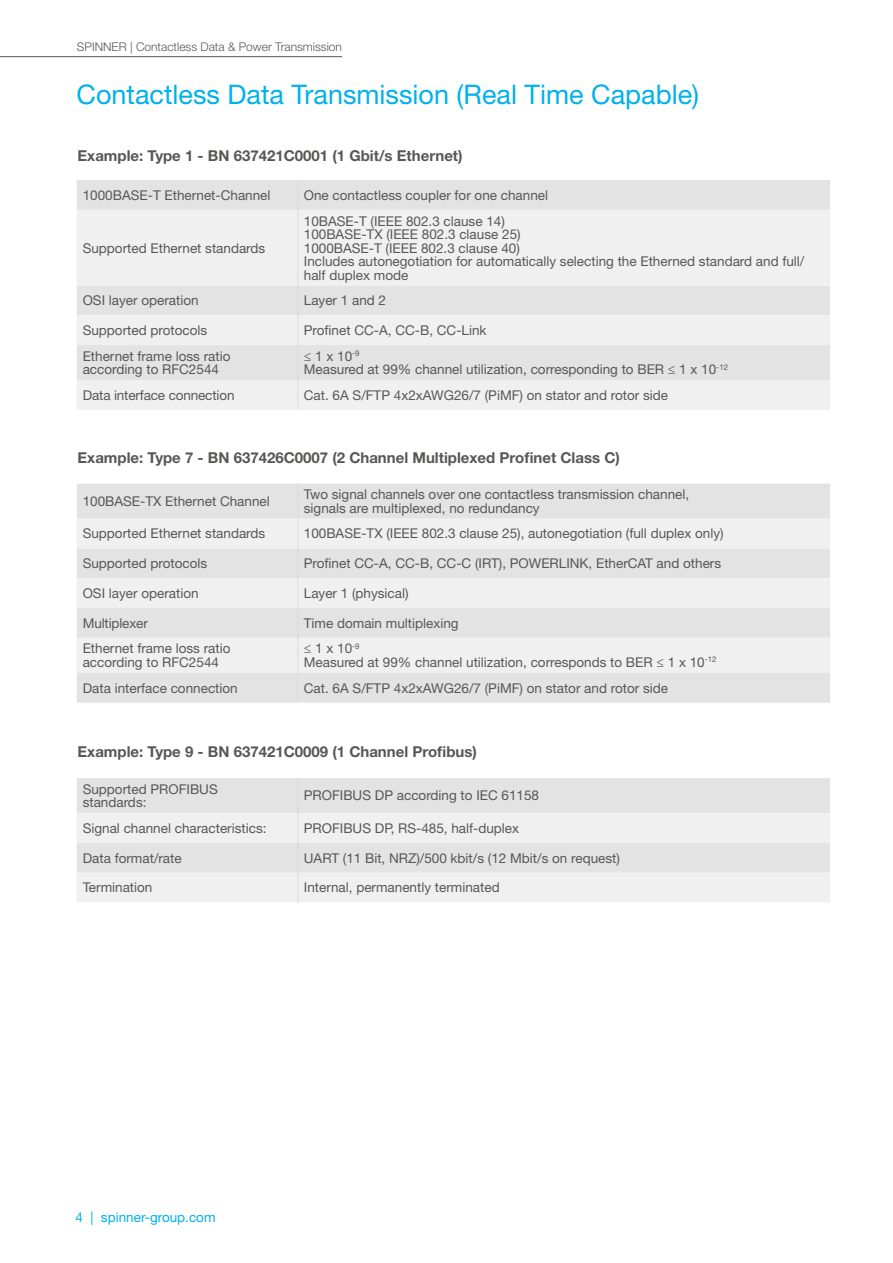
<style>
.page{position:relative;width:893px;height:1263px;background:#fff}
.page>*{position:absolute;margin:0;border:0;box-sizing:border-box;transform-origin:0 0}
.t1{font:27px "Helvetica Neue LT Std";color:#00b1eb}
.t2{font:700 15px "Helvetica Neue LT Std";color:#575756}
.t3{font:13.5px/13.5px "Helvetica Neue LT Std";color:#575756}
.t4{font:13.5px "Helvetica Neue LT Std";color:#00b1eb}
.t5{font:300 12px "Helvetica Neue LT Std";color:#575756}
</style>
<div class="page">
<hr style="left:0;top:56px;width:342px;height:1px;background:#575756">
<div style="left:77px;top:180px;width:753px;height:30px;background:#e3e3e3"></div>
<svg style="left:77px;top:210px;width:753px;height:200px;fill:#f0f0f0"></svg>
<hr style="left:298px;top:180px;width:1px;height:30px;background:#dadada">
<hr style="left:298px;top:210px;width:1px;height:75px;background:#dadada">
<hr style="left:298px;top:285px;width:1px;height:30px;background:#dadada">
<hr style="left:298px;top:315px;width:1px;height:30px;background:#dadada">
<hr style="left:298px;top:345px;width:1px;height:35px;background:#dadada">
<hr style="left:298px;top:380px;width:1px;height:30px;background:#dadada">
<div style="left:77px;top:483px;width:753px;height:220px;background:#e3e3e3"></div>
<svg style="left:77px;top:519px;width:753px;height:154px;fill:#f0f0f0"></svg>
<hr style="left:298px;top:484px;width:1px;height:35px;background:#dadada">
<svg style="left:298px;top:519px;width:1px;height:29px"></svg>
<hr style="left:298px;top:548px;width:1px;height:30px;background:#dadada">
<hr style="left:298px;top:578px;width:1px;height:30px;background:#dadada">
<hr style="left:298px;top:608px;width:1px;height:30px;background:#dadada">
<hr style="left:298px;top:638px;width:1px;height:35px;background:#dadada">
<svg style="left:298px;top:673px;width:1px;height:29px"></svg>
<div style="left:77px;top:778px;width:753px;height:35px;background:#e3e3e3"></div>
<svg style="left:77px;top:813px;width:753px;height:89px;fill:#f0f0f0"></svg>
<hr style="left:298px;top:778px;width:1px;height:35px;background:#dadada">
<hr style="left:298px;top:813px;width:1px;height:30px;background:#dadada">
<hr style="left:298px;top:843px;width:1px;height:30px;background:#dadada">
<svg style="left:298px;top:873px;width:1px;height:29px"></svg>
<p class="t5" style="left:77px;top:39px;width:267px">SPINNER | Contactless Data &amp; Power Transmission</p>
<h1 class="t1" style="left:77px;top:79px;width:624px">Contactless Data Transmission (Real Time Capable)</h1>
<p class="t2" style="left:78px;top:146px;width:387px">Example: Type 1 - BN 637421C0001 (1 Gbit/s Ethernet)</p>
<p class="t3" style="left:83px;top:188px;width:189px">1000BASE-T Ethernet-Channel</p>
<p class="t3" style="left:304px;top:188px;width:246px">One contactless coupler for one channel</p>
<p class="t3" style="left:83px;top:241px;width:184px">Supported Ethernet standards</p>
<p class="t3" style="left:304px;top:214px;width:502px">10BASE-T (IEEE 802.3 clause 14)<br>100BASE-TX (IEEE 802.3 clause 25)<br>1000BASE-T (IEEE 802.3 clause 40)<br>Includes autonegotiation for automatically selecting the Etherned standard and full/ half duplex mode</p>
<p class="t3" style="left:83px;top:293px;width:118px">OSI layer operation</p>
<p class="t3" style="left:304px;top:293px;width:84px">Layer 1 and 2</p>
<p class="t3" style="left:83px;top:323px;width:126px">Supported protocols</p>
<p class="t3" style="left:304px;top:323px;width:184px">Profinet CC-A, CC-B, CC-Link</p>
<p class="t3" style="left:83px;top:349px;width:149px">Ethernet frame loss ratio according to RFC2544</p>
<p class="t3" style="left:304px;top:349px;width:426px">≤ 1 x 10<sup>-9<br></sup>Measured at 99% channel utilization, corresponding to BER ≤ 1 x 10<sup>-12</sup></p>
<p class="t3" style="left:83px;top:388px;width:153px">Data interface connection</p>
<p class="t3" style="left:304px;top:388px;width:366px">Cat. 6A S/FTP 4x2xAWG26/7 (PiMF) on stator and rotor side</p>
<p class="t2" style="left:78px;top:448px;width:544px">Example: Type 7 - BN 637426C0007 (2 Channel Multiplexed Profinet Class C)</p>
<p class="t3" style="left:83px;top:494px;width:189px">100BASE-TX Ethernet Channel</p>
<p class="t3" style="left:304px;top:487px;width:387px">Two signal channels over one contactless transmission channel, signals are multiplexed, no redundancy</p>
<p class="t3" style="left:83px;top:527px;width:184px">Supported Ethernet standards</p>
<p class="t3" style="left:304px;top:527px;width:421px">100BASE-TX (IEEE 802.3 clause 25), autonegotiation (full duplex only)</p>
<p class="t3" style="left:83px;top:556px;width:126px">Supported protocols</p>
<p class="t3" style="left:304px;top:556px;width:419px">Profinet CC-A, CC-B, CC-C (IRT), POWERLINK, EtherCAT and others</p>
<p class="t3" style="left:83px;top:586px;width:118px">OSI layer operation</p>
<p class="t3" style="left:304px;top:586px;width:106px">Layer 1 (physical)</p>
<p class="t3" style="left:83px;top:616px;width:67px">Multiplexer</p>
<p class="t3" style="left:304px;top:616px;width:156px">Time domain multiplexing</p>
<p class="t3" style="left:83px;top:642px;width:149px">Ethernet frame loss ratio according to RFC2544</p>
<p class="t3" style="left:304px;top:642px;width:414px">≤ 1 x 10<sup>-9<br></sup>Measured at 99% channel utilization, corresponds to BER ≤ 1 x 10<sup>-12</sup></p>
<p class="t3" style="left:83px;top:681px;width:157px">Data interface connection</p>
<p class="t3" style="left:304px;top:681px;width:366px">Cat. 6A S/FTP 4x2xAWG26/7 (PiMF) on stator and rotor side</p>
<p class="t2" style="left:78px;top:743px;width:401px">Example: Type 9 - BN 637421C0009 (1 Channel Profibus)</p>
<p class="t3" style="left:83px;top:782px;width:137px">Supported PROFIBUS standards:</p>
<p class="t3" style="left:304px;top:789px;width:237px">PROFIBUS DP according to IEC 61158</p>
<p class="t3" style="left:83px;top:821px;width:185px">Signal channel characteristics:</p>
<p class="t3" style="left:304px;top:821px;width:217px">PROFIBUS DP, RS-485, half-duplex</p>
<p class="t3" style="left:83px;top:851px;width:101px">Data format/rate</p>
<p class="t3" style="left:304px;top:851px;width:318px">UART (11 Bit, NRZ)/500 kbit/s (12 Mbit/s on request)</p>
<p class="t3" style="left:83px;top:881px;width:71px">Termination</p>
<p class="t3" style="left:304px;top:881px;width:197px">Internal, permanently terminated</p>
<p class="t4" style="left:75px;top:1209px;width:142px">4 | spinner-group.com</p>
</div>
